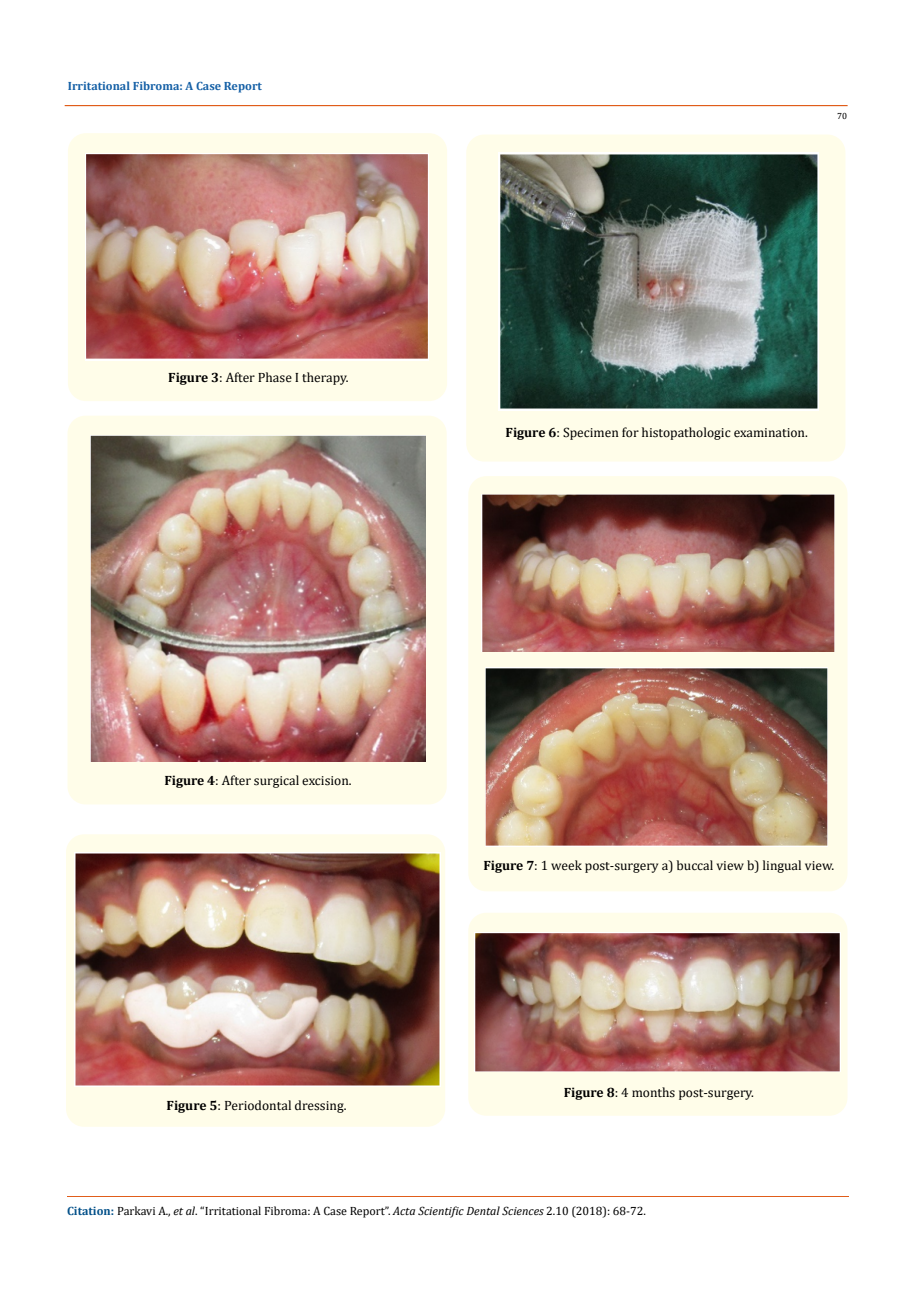
<style>
.page{position:relative;width:917px;height:1298px;background:#fff}
.page>*{position:absolute;margin:0;border:0;box-sizing:border-box;transform-origin:0 0}
.t1{font:13.5px "Cambria";color:#000}
.t2{font:12px "Cambria";color:#000}
.t3{font:700 12px "Cambria";color:#1560a6}
.t4{font:9px "Cambria";color:#000}
.s1{font-weight:700}
.s2{font-weight:700;color:#035089}
.s3{font-style:italic}
</style>
<div class="page">
<div style="left:65px;top:105px;width:782px;height:1px;border:1px solid #e05d1a"></div>
<div style="left:68px;top:133px;width:379px;height:268px;background:#fffde9;border-radius:18px"></div>
<img style="left:86px;top:153px;width:343px;height:208px">
<div style="left:67px;top:416px;width:379px;height:388px;background:#fffde9;border-radius:18px"></div>
<img style="left:91px;top:436px;width:335px;height:325px">
<div style="left:66px;top:834px;width:379px;height:292px;background:#fffde9;border-radius:18px"></div>
<img style="left:75px;top:852px;width:366px;height:234px">
<div style="left:466px;top:134px;width:379px;height:327px;background:#fffde9;border-radius:18px"></div>
<img style="left:498px;top:152px;width:320px;height:258px">
<div style="left:468px;top:476px;width:379px;height:415px;background:#fffde9;border-radius:18px"></div>
<img style="left:481px;top:495px;width:353px;height:156px">
<img style="left:485px;top:668px;width:342px;height:178px">
<div style="left:468px;top:912px;width:379px;height:203px;background:#fffde9;border-radius:18px"></div>
<hr style="left:67px;top:1195px;width:781px;height:1px;background:#e05d1a">
<img style="left:474px;top:932px;width:366px;height:139px">
<p class="t3" style="left:68px;top:77px;width:195px">Irritational Fibroma: A Case Report</p>
<p class="t1" style="left:168px;top:369px;width:182px"><span class="s1">Figure 3</span>: After Phase I therapy.</p>
<p class="t4" style="left:837px;top:111px;width:11px">70</p>
<p class="t1" style="left:505px;top:425px;width:304px"><span class="s1">Figure 6</span>: Specimen for histopathologic examination.</p>
<p class="t1" style="left:164px;top:772px;width:189px"><span class="s1">Figure 4</span>: After surgical excision.</p>
<p class="t1" style="left:167px;top:1097px;width:181px"><span class="s1">Figure 5</span>: Periodontal dressing.</p>
<p class="t1" style="left:483px;top:857px;width:352px"><span class="s1">Figure 7</span>: 1 week post-surgery a) buccal view b) lingual view.</p>
<p class="t1" style="left:563px;top:1084px;width:192px"><span class="s1">Figure 8</span>: 4 months post-surgery.</p>
<p class="t2" style="left:67px;top:1203px;width:580px"><span class="s2">Citation:</span> Parkavi A., <span class="s3">et al</span>. “Irritational Fibroma: A Case Report”. <span class="s3">Acta Scientific Dental Sciences</span> 2.10 (2018): 68-72.</p>
</div>
